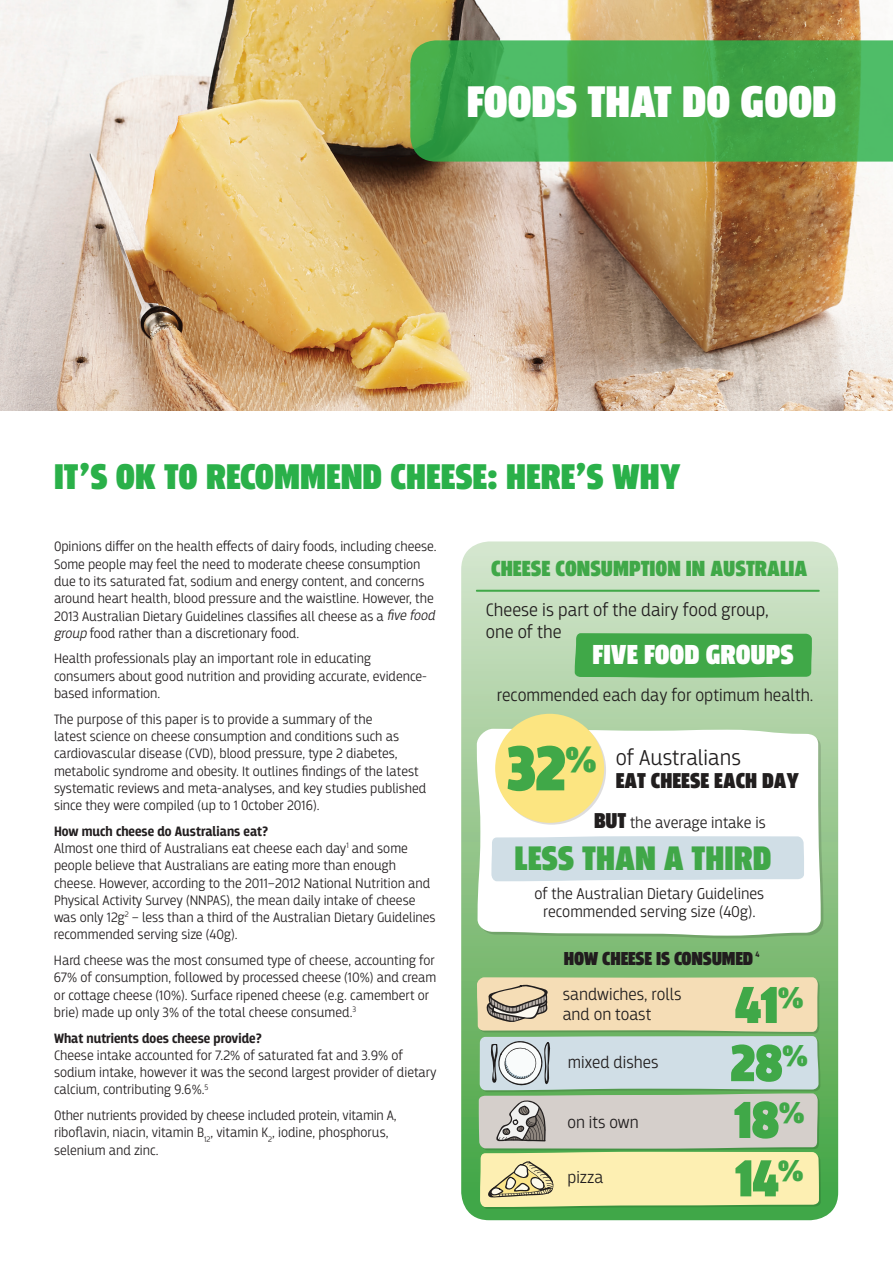
<style>
.page{position:relative;width:893px;height:1263px;background:#fff}
.page>*{position:absolute;margin:0;border:0;box-sizing:border-box;transform-origin:0 0}
.t1{font:900 54.6px/115.2px "Breakers";letter-spacing:-.03em;color:#40a848}
.t2{font:900 46.5px "Breakers";color:#fff}
.t3{font:900 37.5px "Breakers";color:#2ab049}
.t4{font:900 35.7px "Breakers";color:#40a748}
.t5{font:900 31.8px "Breakers";color:#40a848}
.t6{font:900 28.8px "Breakers";color:#fff}
.t7{font:900 22.95px "Breakers";color:#40a848}
.t8{font:900 22.65px/23px "Breakers";color:#211e1e}
.t9{font:900 19.65px "Breakers";letter-spacing:-.01em;color:#211d1e}
.t10{font:300 18.75px/21.8px "Breakers";color:#211d1e}
.t11{font:300 18px "Breakers";color:#211e1e}
.t12{font:300 17.55px/20px "Breakers";color:#211e1e}
.t13{font:300 16.35px/18px "Breakers";color:#211e1e;text-align:center}
.t14{font:300 14.25px/17.2px "Breakers";color:#231f20}
.t15{font:700 14.25px "Breakers";color:#231f20}
.t16{font:700 8.25px "Breakers";color:#231f20}
.s1{font-style:italic}
.s2{font-weight:700}
.s3{font-size:66.6px;color:#40a848}
.s4{font-size:38.85px;color:#40a848}
.s5{font-weight:300}
.s6{font-weight:900;font-size:22.65px}
</style>
<div class="page">
<img style="left:0;top:0;width:893px;height:410px">
<svg style="left:410px;top:40px;width:483px;height:122px;background:#47ab50"></svg>
<svg style="left:461px;top:541px;width:377px;height:679px;background:#a6cf9f"></svg>
<svg style="left:476px;top:590px;width:344px;height:2px"></svg>
<div style="left:575px;top:633px;width:237px;height:45px;background:#40a848"></div>
<svg style="left:477px;top:729px;width:344px;height:207px"></svg>
<svg style="left:497px;top:716px;width:109px;height:109px"></svg>
<div style="left:495px;top:714px;width:109px;height:109px;background:#fce581;border-radius:50%"></div>
<div style="left:491px;top:836px;width:313px;height:45px;background:#d0dee6"></div>
<svg style="left:477px;top:977px;width:344px;height:232px;background:#d2d3b6"></svg>
<h2 class="t2" style="left:467px;top:75px;width:371px">FOODS THAT DO GOOD</h2>
<h3 class="t3" style="left:54px;top:454px;width:628px">IT’S OK TO RECOMMEND CHEESE: HERE’S WHY</h3>
<p class="t14" style="left:54px;top:538px;width:385px">Opinions differ on the health effects of dairy foods, including cheese.<br>Some people may feel the need to moderate cheese consumption due to its saturated fat, sodium and energy content, and concerns around heart health, blood pressure and the waistline. However, the 2013 Australian Dietary Guidelines classifies all cheese as a <span class="s1">five food group</span> food rather than a discretionary food.</p>
<p class="t14" style="left:54px;top:650px;width:374px">Health professionals play an important role in educating consumers about good nutrition and providing accurate, evidence&shy;based information.</p>
<p class="t14" style="left:54px;top:710px;width:374px">The purpose of this paper is to provide a summary of the<br>latest science on cheese consumption and conditions such as cardiovascular disease (CVD), blood pressure, type 2 diabetes, metabolic syndrome and obesity. It outlines findings of the latest systematic reviews and meta-analyses, and key studies published since they were compiled (up to 1 October 2016).</p>
<p class="t14" style="left:54px;top:822px;width:383px"><span class="s2">How much cheese do Australians eat?<br></span>Almost one third of Australians eat cheese each day<sup>1</sup> and some people believe that Australians are eating more than enough cheese. However, according to the 2011–2012 National Nutrition and Physical Activity Survey (NNPAS), the mean daily intake of cheese was only 12g<sup>2</sup> – less than a third of the Australian Dietary Guidelines recommended serving size (40g).</p>
<p class="t14" style="left:54px;top:952px;width:384px">Hard cheese was the most consumed type of cheese, accounting for 67% of consumption, followed by processed cheese (10%) and cream or cottage cheese (10%). Surface ripened cheese (e.g. camembert or brie) made up only 3% of the total cheese consumed.<sup>3</sup></p>
<p class="t15" style="left:54px;top:1029px;width:209px">What nutrients does cheese provide?</p>
<p class="t14" style="left:54px;top:1046px;width:384px">Cheese intake accounted for 7.2% of saturated fat and 3.9% of sodium intake, however it was the second largest provider of dietary calcium, contributing 9.6%.<sup>5</sup></p>
<p class="t14" style="left:54px;top:1107px;width:344px">Other nutrients provided by cheese included protein, vitamin A, riboflavin, niacin, vitamin B<sub>12</sub>, vitamin K<sub>2</sub>, iodine, phosphorus, selenium and zinc.</p>
<h3 class="t7" style="left:491px;top:555px;width:318px">CHEESE CONSUMPTION IN AUSTRALIA</h3>
<h3 class="t10" style="left:486px;top:599px;width:285px">Cheese is part of the dairy food group, one of the</h3>
<h3 class="t6" style="left:592px;top:638px;width:203px">FIVE FOOD GROUPS</h3>
<p class="t11" style="left:497px;top:684px;width:318px">recommended each day for optimum health.</p>
<h3 class="t8" style="left:616px;top:747px;width:185px;text-indent:-109px"><span class="s3">32</span><span class="s4">%</span> <span class="s5">of Australians<br></span>EAT CHEESE EACH DAY</h3>
<p class="t13" style="left:594px;top:814px;width:173px"><span class="s6">BUT</span> the average intake is</p>
<h3 class="t4" style="left:514px;top:838px;width:258px">LESS THAN A THIRD</h3>
<p class="t13" style="left:534px;top:885px;width:231px">of the Australian Dietary Guidelines recommended serving size (40g).</p>
<h3 class="t9" style="left:564px;top:947px;width:191px">HOW CHEESE IS CONSUMED</h3>
<p class="t16" style="left:755px;top:950px;width:6px">4</p>
<p class="t12" style="left:563px;top:984px;width:120px">sandwiches, rolls and on toast</p>
<p class="t12" style="left:568px;top:1052px;width:92px">mixed dishes</p>
<p class="t12" style="left:567px;top:1112px;width:73px">on its own</p>
<p class="t12" style="left:567px;top:1167px;width:37px">pizza</p>
<h1 class="t1" style="left:734px;top:951px;width:71px">41<sup>%</sup></h1>
<h1 class="t1" style="left:730px;top:1009px;width:80px">28<sup>%<br></sup>14<sup>%</sup></h1>
<h1 class="t1" style="left:733px;top:1066px;width:48px">18</h1>
<h3 class="t5" style="left:778px;top:1094px;width:28px">%</h3>
</div>
